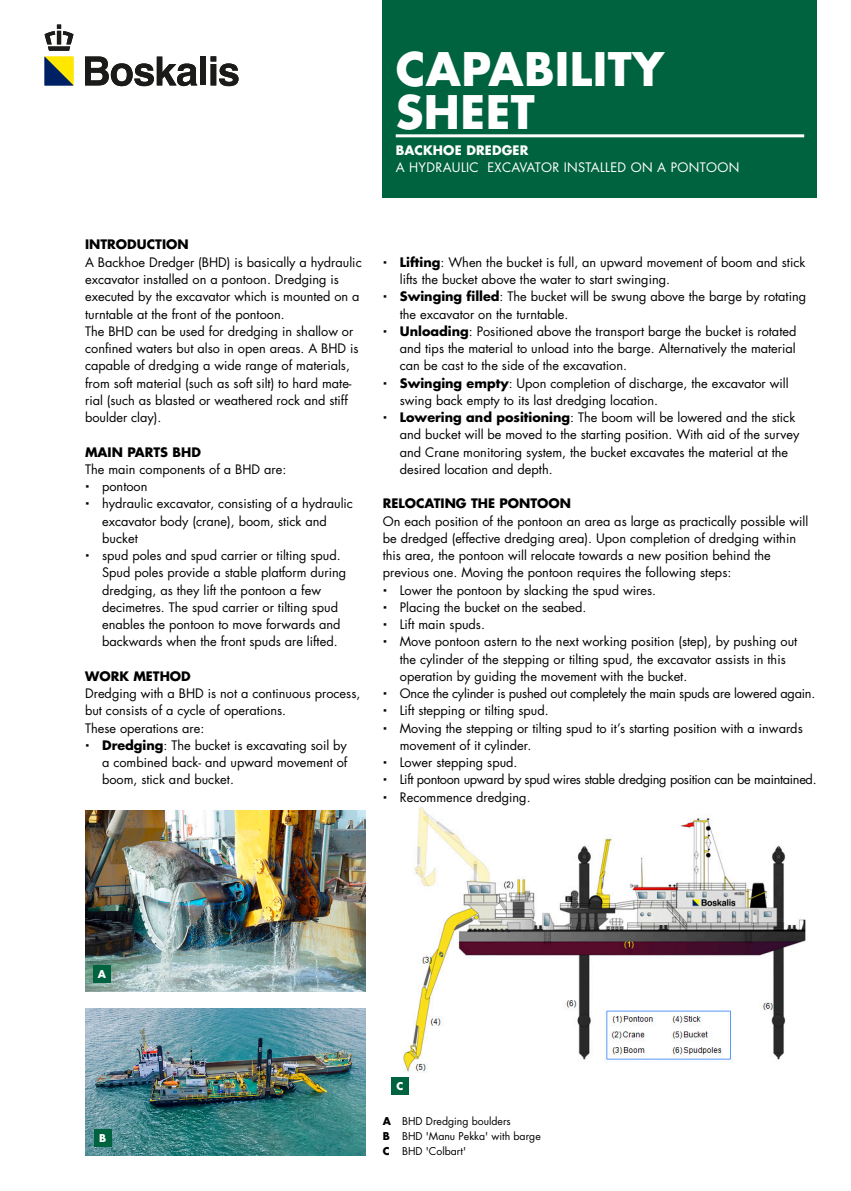
<style>
.page{position:relative;width:851px;height:1191px;background:#fff}
.page>*{position:absolute;margin:0;border:0;box-sizing:border-box;transform-origin:0 0}
._000_JEC_Heading_1{font:700 45px/43.2px "Futura Std";letter-spacing:.01em;color:#fff}
._000_JEC_Body{font:12.75px/17.2px "Futura Std";color:#000}
._000_JEC_Body-2{font:12.75px "Futura Std";letter-spacing:-.025em;color:#000}
._000_JEC_Body-3{font:12.75px "Futura Std";letter-spacing:-.02em;color:#000}
._000_BOS_Body_Subhea{font:700 12.75px "Futura Std";color:#000}
._000_JEC_Subheading{font:12.75px "Futura Std";letter-spacing:.025em;color:#fff}
._000_JEC_Subheading-2{font:700 12.75px "Futura Std";letter-spacing:.01em;color:#fff}
._000_BOS_Photocredit{font:10.5px "Futura Std";color:#000}
.t1{font:700 10.5px "Futura Std";color:#fff}
.s1{font-weight:700}
</style>
<div class="page">
<div style="left:383px;top:0;width:433px;height:198px;background:#006340"></div>
<svg style="left:45px;top:57px;width:28px;height:28px"></svg>
<svg style="left:85px;top:57px;width:112px;height:29px"></svg>
<div style="left:200px;top:57px;width:6px;height:28px;background:#1b1b1a"></div>
<svg style="left:210px;top:56px;width:28px;height:30px"></svg>
<svg style="left:45px;top:25px;width:28px;height:26px"></svg>
<hr style="left:395px;top:134px;width:409px;height:3px;background:#fff">
<img style="left:403px;top:807px;width:403px;height:266px">
<img style="left:85px;top:1008px;width:281px;height:147px">
<img style="left:85px;top:810px;width:281px;height:181px">
<div style="left:93px;top:966px;width:17px;height:17px;background:#006340"></div>
<div style="left:94px;top:1129px;width:17px;height:17px;background:#006340"></div>
<div style="left:391px;top:1077px;width:17px;height:17px;background:#006340"></div>
<p class="_000_JEC_Heading_1" style="left:395px;top:46px;width:270px">CAPABILITY<br>SHEET</p>
<p class="_000_JEC_Subheading-2" style="left:395px;top:141px;width:134px">BACKHOE DREDGER</p>
<p class="_000_JEC_Subheading" style="left:395px;top:159px;width:345px">A HYDRAULIC EXCAVATOR INSTALLED ON A PONTOON</p>
<p class="_000_BOS_Body_Subhea" style="left:85px;top:236px;width:105px">INTRODUCTION</p>
<p class="_000_JEC_Body" style="left:85px;top:253px;width:278px">A Backhoe Dredger (BHD) is basically a hydraulic excavator installed on a pontoon. Dredging is executed by the excavator which is mounted on a turntable at the front of the pontoon.<br>The BHD can be used for dredging in shallow or confined waters but also in open areas. A BHD is capable of dredging a wide range of materials, from soft material (such as soft silt) to hard mate&shy;rial (such as blasted or weathered rock and stiff boulder clay).</p>
<p class="_000_BOS_Body_Subhea" style="left:85px;top:443px;width:117px">MAIN PARTS BHD</p>
<p class="_000_JEC_Body" style="left:85px;top:460px;width:203px">The main components of a BHD are:</p>
<p class="_000_JEC_Body" style="left:102px;top:478px;width:47px">pontoon</p>
<p class="_000_JEC_Body" style="left:102px;top:495px;width:252px">hydraulic excavator, consisting of a hydraulic excavator body (crane), boom, stick and bucket</p>
<p class="_000_JEC_Body" style="left:102px;top:547px;width:245px">spud poles and spud carrier or tilting spud.<br>Spud poles provide a stable platform during dredging, as they lift the pontoon a few decimetres. The spud carrier or tilting spud enables the pontoon to move forwards and backwards when the front spuds are lifted.</p>
<p class="_000_BOS_Body_Subhea" style="left:85px;top:667px;width:107px">WORK METHOD</p>
<p class="_000_JEC_Body" style="left:85px;top:685px;width:277px">Dredging with a BHD is not a continuous process, but consists of a cycle of operations.<br>These operations are:</p>
<p class="_000_JEC_Body" style="left:102px;top:736px;width:247px;text-align:justify"><span class="s1">Dredging</span>: The bucket is excavating soil by a combined back- and upward movement of boom, stick and bucket.</p>
<p class="_000_JEC_Body" style="left:400px;top:253px;width:407px"><span class="s1">Lifting</span>: When the bucket is full, an upward movement of boom and stick lifts the bucket above the water to start swinging.</p>
<p class="_000_JEC_Body" style="left:400px;top:288px;width:407px"><span class="s1">Swinging filled</span>: The bucket will be swung above the barge by rotating the excavator on the turntable.</p>
<p class="_000_JEC_Body" style="left:400px;top:322px;width:398px;text-align:justify"><span class="s1">Unloading</span>: Positioned above the transport barge the bucket is rotated and tips the material to unload into the barge. Alternatively the material can be cast to the side of the excavation.</p>
<p class="_000_JEC_Body" style="left:400px;top:374px;width:390px"><span class="s1">Swinging empty</span>: Upon completion of discharge, the excavator will swing back empty to its last dredging location.</p>
<p class="_000_JEC_Body" style="left:400px;top:409px;width:401px"><span class="s1">Lowering and positioning</span>: The boom will be lowered and the stick and bucket will be moved to the starting position. With aid of the survey and Crane monitoring system, the bucket excavates the material at the desired location and depth.</p>
<p class="_000_BOS_Body_Subhea" style="left:383px;top:495px;width:190px">RELOCATING THE PONTOON</p>
<p class="_000_JEC_Body" style="left:383px;top:512px;width:427px">On each position of the pontoon an area as large as practically possible will be dredged (effective dredging area). Upon completion of dredging within this area, the pontoon will relocate towards a new position behind the previous one. Moving the pontoon requires the following steps:</p>
<p class="_000_JEC_Body" style="left:400px;top:581px;width:258px">Lower the pontoon by slacking the spud wires.</p>
<p class="_000_JEC_Body" style="left:400px;top:598px;width:188px">Placing the bucket on the seabed.</p>
<p class="_000_JEC_Body" style="left:400px;top:616px;width:87px">Lift main spuds.</p>
<p class="_000_JEC_Body" style="left:400px;top:633px;width:399px">Move pontoon astern to the next working position (step), by pushing out the cylinder of the stepping or tilting spud, the excavator assists in this operation by guiding the movement with the bucket.</p>
<p class="_000_JEC_Body-3" style="left:400px;top:685px;width:417px">Once the cylinder is pushed out completely the main spuds are lowered again.</p>
<p class="_000_JEC_Body" style="left:400px;top:702px;width:150px">Lift stepping or tilting spud.</p>
<p class="_000_JEC_Body" style="left:400px;top:719px;width:404px">Moving the stepping or tilting spud to it’s starting position with a inwards movement of it cylinder.</p>
<p class="_000_JEC_Body" style="left:400px;top:754px;width:119px">Lower stepping spud.</p>
<p class="_000_JEC_Body-2" style="left:400px;top:771px;width:418px">Lift pontoon upward by spud wires stable dredging position can be maintained.</p>
<p class="_000_JEC_Body" style="left:400px;top:788px;width:132px">Recommence dredging.</p>
<p class="t1" style="left:98px;top:967px;width:10px">A</p>
<p class="t1" style="left:99px;top:1131px;width:9px">B</p>
<p class="t1" style="left:396px;top:1079px;width:8px">C</p>
<p class="_000_BOS_Photocredit" style="left:383px;top:1114px;width:129px"><span class="s1">A</span> BHD Dredging boulders</p>
<p class="_000_BOS_Photocredit" style="left:383px;top:1129px;width:159px"><span class="s1">B</span> BHD 'Manu Pekka' with barge</p>
<p class="_000_BOS_Photocredit" style="left:383px;top:1144px;width:85px"><span class="s1">C</span> BHD 'Colbart'</p>
</div>
